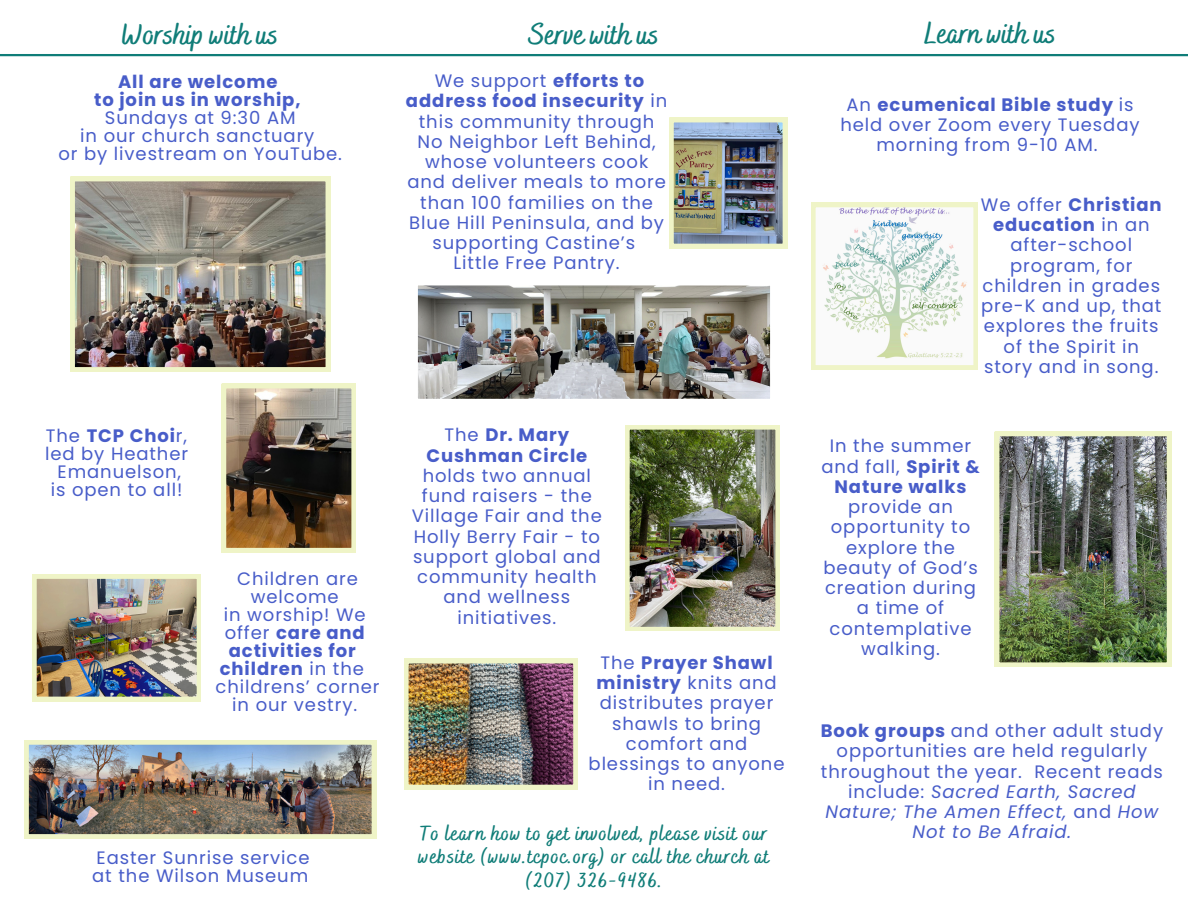
<style>
.page{position:relative;width:1188px;height:918px;background:#fff}
.page>*{position:absolute;margin:0;border:0;box-sizing:border-box;transform-origin:0 0}
.t1{font:700 30px "Bakerie Smooth";color:#107d78}
.t2{font:700 21px/23.7px "Bakerie Smooth";letter-spacing:.05em;color:#107d78;text-align:center}
.t3{font:18px/20.2px "Poppins";letter-spacing:.05em;color:#485dc9;text-align:center}
.t4{font:700 18px/18px "Poppins";letter-spacing:.05em;color:#485dc9;text-align:justify}
.s1{font-weight:700}
.s2{font-weight:400}
.s3{font-style:italic}
</style>
<div class="page">
<img style="left:24px;top:740px;width:352px;height:98px">
<img style="left:995px;top:432px;width:176px;height:235px">
<img style="left:625px;top:425px;width:155px;height:206px">
<img style="left:404px;top:659px;width:173px;height:130px">
<svg style="left:811px;top:203px;width:167px;height:166px"></svg>
<img style="left:32px;top:574px;width:169px;height:127px">
<img style="left:222px;top:384px;width:134px;height:168px">
<img style="left:417px;top:285px;width:354px;height:114px">
<hr style="left:0;top:54px;width:1188px;height:2px;background:#107d78">
<img style="left:669px;top:118px;width:118px;height:130px">
<img style="left:70px;top:177px;width:260px;height:195px">
<p class="t1" style="left:122px;top:17px;width:158px">Worship with us</p>
<p class="t1" style="left:529px;top:17px;width:131px">Serve with us</p>
<p class="t4" style="left:118px;top:72px;width:161px">All are welcome</p>
<p class="t4" style="left:94px;top:90px;width:208px">to join us in worship,</p>
<p class="t3" style="left:105px;top:107px;width:192px">Sundays at 9:30 AM</p>
<p class="t3" style="left:80px;top:125px;width:236px">in our church sanctuary</p>
<p class="t3" style="left:58px;top:143px;width:285px">or by livestream on YouTube.</p>
<p class="t3" style="left:406px;top:71px;width:263px">We support <span class="s1">efforts to address food insecurity</span> in this community through<br>No Neighbor Left Behind, whose volunteers cook and deliver meals to more than 100 families on the<br>Blue Hill Peninsula, and by supporting Castine’s</p>
<p class="t3" style="left:454px;top:253px;width:168px">Little Free Pantry.</p>
<p class="t4" style="left:46px;top:426px;width:143px"><span class="s2">The</span> TCP Choi<span class="s2">r,</span></p>
<p class="t3" style="left:45px;top:443px;width:145px">led by Heather</p>
<p class="t3" style="left:58px;top:461px;width:125px">Emanuelson,</p>
<p class="t3" style="left:51px;top:479px;width:133px">is open to all!</p>
<p class="t3" style="left:237px;top:569px;width:122px;line-height:18px">Children are welcome</p>
<p class="t4" style="left:224px;top:605px;width:143px"><span class="s2">in worship! We offer</span> care and activities for</p>
<p class="t4" style="left:220px;top:659px;width:146px">children <span class="s2">in the</span></p>
<p class="t3" style="left:216px;top:677px;width:165px;line-height:18px">childrens’ corner in our vestry.</p>
<p class="t3" style="left:97px;top:847px;width:214px">Easter Sunrise service</p>
<p class="t3" style="left:92px;top:865px;width:217px">at the Wilson Museum</p>
<h2 class="t3" style="left:412px;top:425px;width:191px">The <span class="s1">Dr. Mary<br>Cushman Circle </span>holds two annual fund raisers - the<br>Village Fair and the<br>Holly Berry Fair - to support global and community health and wellness initiatives.</h2>
<p class="t3" style="left:589px;top:653px;width:197px">The <span class="s1">Prayer Shawl ministry</span> knits and distributes prayer shawls to bring comfort and blessings to anyone in need.</p>
<p class="t2" style="left:419px;top:822px;width:352px">To learn how to get involved, please visit our website (www.tcpoc.org) or call the church at (207) 326-9486.</p>
<p class="t1" style="left:924px;top:15px;width:133px">Learn with us</p>
<p class="t3" style="left:840px;top:94px;width:301px">An <span class="s1">ecumenical Bible study</span> is held over Zoom every Tuesday morning from 9-10 AM.</p>
<p class="t3" style="left:981px;top:194px;width:182px">We offer <span class="s1">Christian education</span> in an after-school program, for children in grades pre-K and up, that explores the fruits of the Spirit in story and in song.</p>
<p class="t3" style="left:821px;top:436px;width:160px">In the summer and fall, <span class="s1">Spirit &amp;<br>Nature walks </span>provide an opportunity to explore the beauty of God’s creation during a time of contemplative walking.</p>
<p class="t3" style="left:821px;top:721px;width:344px"><span class="s1">Book groups</span> and other adult study opportunities are held regularly throughout the year. Recent reads include: <span class="s3">Sacred Earth, Sacred<br>Nature; The Amen Effect,</span> and <span class="s3">How<br>Not to Be Afraid.</span></p>
</div>
